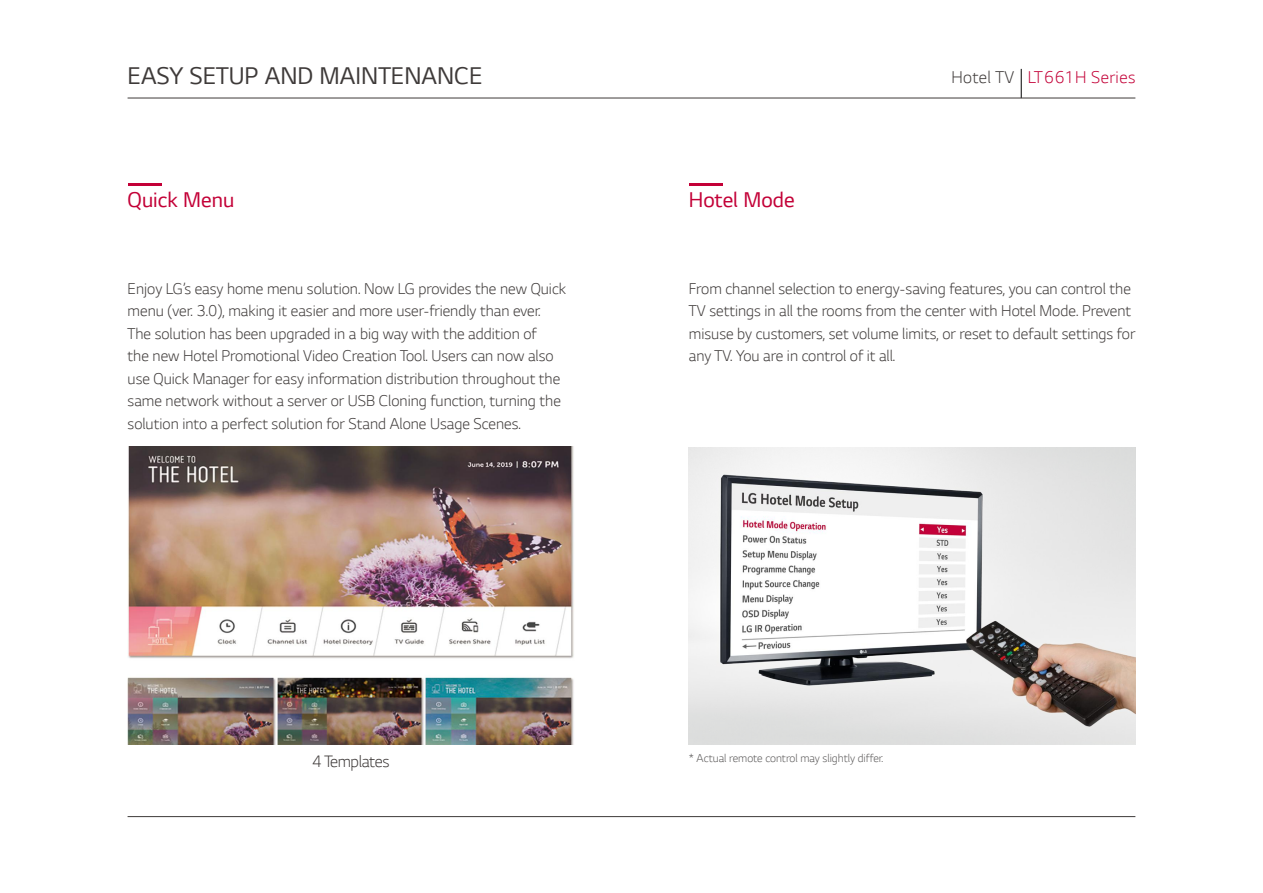
<style>
.page{position:relative;width:1263px;height:893px;background:#fff}
.page>*{position:absolute;margin:0;border:0;box-sizing:border-box;transform-origin:0 0}
.t1{font:25.5px "LG Smart";color:#3e3a39}
.t2{font:22.5px "LG Smart";color:#c30037}
.t3{font:300 18px "LG Smart";letter-spacing:.025em;color:#c30037}
.t4{font:300 17.4px "LG Smart";letter-spacing:-.025em;color:#3e3a39}
.t5{font:300 16.5px/22.5px "LG Smart";color:#3e3a39}
.t6{font:300 12px "LG Smart";color:#595757}
.s1{color:#3e3a39}
</style>
<div class="page">
<svg style="left:1021px;top:69px;width:1px;height:29px"></svg>
<hr style="left:128px;top:98px;width:1007px;height:1px;background:#3e3a39">
<hr style="left:128px;top:816px;width:1007px;height:1px;background:#3e3a39">
<hr style="left:689px;top:183px;width:34px;height:2px;background:#c30037">
<img style="left:689px;top:448px;width:446px;height:296px">
<img style="left:128px;top:446px;width:446px;height:298px">
<hr style="left:128px;top:183px;width:33px;height:2px;background:#c30037">
<h1 class="t1" style="left:128px;top:59px;width:357px">EASY SETUP AND MAINTENANCE</h1>
<p class="t3" style="left:951px;top:65px;width:186px"><span class="s1">Hotel TV</span> LT661H Series</p>
<h2 class="t2" style="left:128px;top:185px;width:108px">Quick Menu</h2>
<p class="t5" style="left:128px;top:276px;width:440px">Enjoy LG’s easy home menu solution. Now LG provides the new Quick menu (ver. 3.0), making it easier and more user-friendly than ever.<br>The solution has been upgraded in a big way with the addition of<br>the new Hotel Promotional Video Creation Tool. Users can now also use Quick Manager for easy information distribution throughout the same network without a server or USB Cloning function, turning the solution into a perfect solution for Stand Alone Usage Scenes.</p>
<h2 class="t2" style="left:689px;top:185px;width:107px">Hotel Mode</h2>
<p class="t5" style="left:689px;top:276px;width:448px">From channel selection to energy-saving features, you can control the TV settings in all the rooms from the center with Hotel Mode. Prevent misuse by customers, set volume limits, or reset to default settings for any TV. You are in control of it all.</p>
<p class="t4" style="left:312px;top:749px;width:79px">4 Templates</p>
<p class="t6" style="left:689px;top:750px;width:196px">* Actual remote control may slightly differ.</p>
</div>
